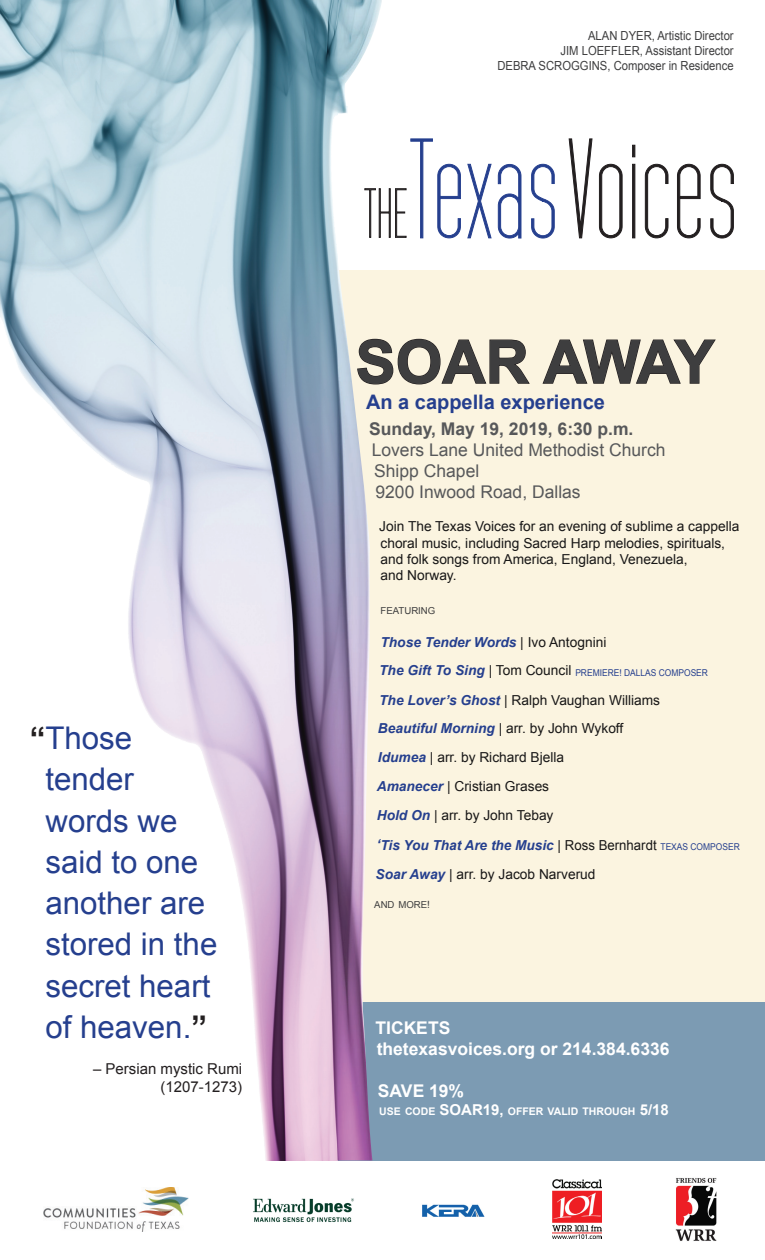
<style>
.page{position:relative;width:765px;height:1260px;background:#fff}
.page>*{position:absolute;margin:0;border:0;box-sizing:border-box;transform-origin:0 0}
.t1{font:700 60px "Arial";letter-spacing:-.03em;color:#3e3e3f}
.t2{font:31.25px/41.2px "Arial";color:#253f8e}
.t3{font:700 20px "Arial";color:#253f8e}
.t4{font:17.5px/21px "Arial";color:#57585a}
.t5{font:700 17.5px/21px "Arial";color:#fff}
.t6{font:700 17.5px "Arial";color:#57585a}
.t7{font:15px/18px "Arial";color:#231f20;text-align:right}
.t8{font:13.75px/29px "Arial";color:#181717}
.t9{font:italic 700 13.75px "Arial";color:#253f8e}
.t10{font:12.5px/15px "Arial";color:#3e3e3f;text-align:right;scale:.9 1}
.t11{font:700 10.5px "Arial";color:#fff}
.t12{font:9.62px "Arial";color:#3e3e3f}
.t13{font:9.38px "Arial";color:#253f8e;scale:.9 1}
.s1{font-weight:700;color:#231f20}
.s2{font-weight:400;font-style:normal;color:#181717}
.s3{font-weight:700;font-style:italic;font-size:13.75px}
.s4{font-size:13.75px;color:#181717}
.s5{font-weight:700;font-style:italic;color:#253f8e}
.s6{font-size:9.38px;color:#253f8e}
.s7{font-size:10px}
.s8{font-size:15px}
</style>
<div class="page">
<div style="left:0;top:1001px;width:765px;height:159px;background:#7c9bb3"></div>
<div style="left:0;top:270px;width:765px;height:731px;background:#fbf4e0"></div>
<img style="left:43px;top:1188px;width:145px;height:43px">
<svg style="left:552px;top:1179px;width:50px;height:60px"></svg>
<img style="left:553px;top:1180px;width:49px;height:58px">
<img style="left:675px;top:1178px;width:42px;height:63px">
<img style="left:422px;top:1204px;width:63px;height:13px">
<img style="left:253px;top:1198px;width:101px;height:24px">
<svg style="left:568px;top:138px;width:166px;height:101px"></svg>
<svg style="left:382px;top:138px;width:173px;height:101px"></svg>
<img style="left:0;top:0;width:382px;height:1160px">
<svg style="left:356px;top:338px;width:174px;height:47px"></svg>
<svg style="left:542px;top:339px;width:174px;height:45px"></svg>
<h2 class="t2" style="left:45px;top:718px;width:173px;text-indent:-16px"><span class="s1">“</span>Those tender words we said to one another are stored in the secret heart of heaven.<span class="s1">”</span></h2>
<p class="t7" style="left:93px;top:1060px;width:151px">– Persian mystic Rumi (1207-1273)</p>
<p class="t10" style="left:497px;top:28px;width:264px">ALAN DYER, Artistic Director<br>JIM LOEFFLER, Assistant Director<br>DEBRA SCROGGINS, Composer in Residence</p>
<h1 class="t1" style="left:356px;top:323px;width:360px">SOAR AWAY</h1>
<h3 class="t3" style="left:366px;top:389px;width:240px">An a cappella experience</h3>
<p class="t6" style="left:369px;top:417px;width:266px">Sunday, May 19, 2019, 6:30 p.m.</p>
<p class="t4" style="left:372px;top:440px;width:295px">Lovers Lane United Methodist Church<br>Shipp Chapel<br>9200 Inwood Road, Dallas</p>
<p class="t8" style="left:379px;top:518px;width:362px;line-height:16.5px">Join The Texas Voices for an evening of sublime a cappella choral music, including Sacred Harp melodies, spirituals, and folk songs from America, England, Venezuela,<br>and Norway.</p>
<p class="t12" style="left:380px;top:604px;width:56px">FEATURING</p>
<p class="t9" style="left:380px;top:633px;width:227px">Those Tender Words <span class="s2">| Ivo Antognini</span></p>
<p class="t13" style="left:379px;top:666px;width:367px"><span class="s3">The Gift To Sing</span> <span class="s4">| Tom Council</span> PREMIERE! DALLAS COMPOSER</p>
<p class="t8" style="left:375px;top:685px;width:366px"><span class="s5">The Lover’s Ghost</span> | Ralph Vaughan Williams<br><span class="s5">Beautiful Morning</span> | arr. by John Wykoff<br><span class="s5">Idumea</span> | arr. by Richard Bjella<br><span class="s5">Amanecer</span> | Cristian Grases<br><span class="s5">Hold On</span> | arr. by John Tebay<br><span class="s5">‘Tis You That Are the Music</span> | Ross Bernhardt <span class="s6">TEXAS COMPOSER </span><span class="s5">Soar Away</span> | arr. by Jacob Narverud</p>
<p class="t12" style="left:374px;top:898px;width:57px">AND MORE<span class="s7">!</span></p>
<p class="t5" style="left:375px;top:1017px;width:296px">TICKETS<br>thetexasvoices.org or 214.384.6336</p>
<p class="t5" style="left:378px;top:1080px;width:88px">SAVE 19%</p>
<p class="t11" style="left:379px;top:1104px;width:291px">USE CODE <span class="s8">SOAR19,</span> OFFER VALID THROUGH <span class="s8">5/18</span></p>
</div>
